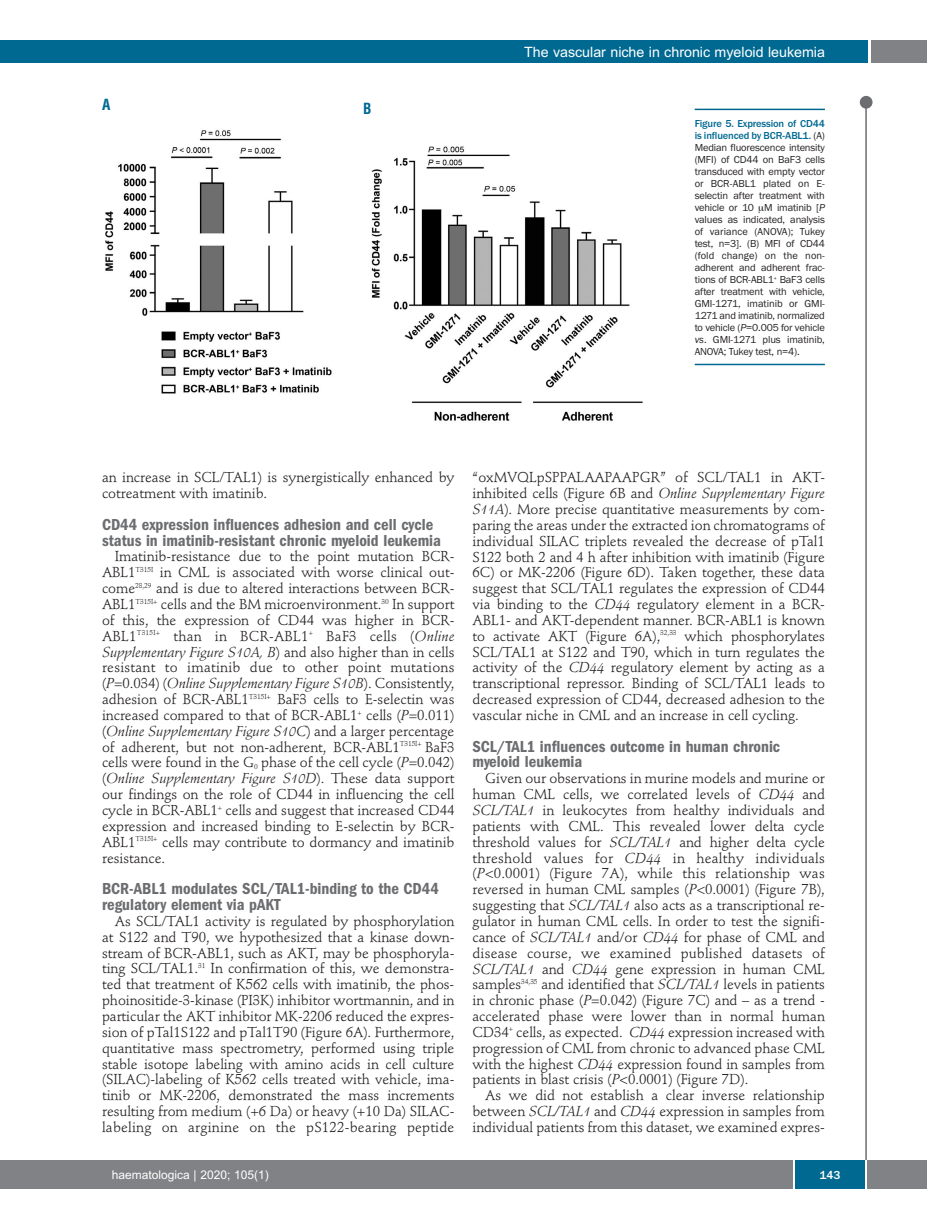
<style>
.page{position:relative;width:927px;height:1225px;background:#fff}
.page>*{position:absolute;margin:0;border:0;box-sizing:border-box;transform-origin:0 0}
.t1{font:600 condensed 16.5px/15.9px "Franklin Gothic";color:#6c6d70}
.t2{font:700 condensed 15px "Helvetica";color:#006991}
.t3{font:14.25px/15.9px "Stempel Schneidler";letter-spacing:-.005em;color:#231f20;text-align:justify}
.t4{font:14.25px "Arial";color:#fff}
.t5{font:12px "Arial";color:#fff}
.t6{font:500 12px "Franklin Gothic";color:#fff}
.t7{font:10.5px/12px "Franklin Gothic";letter-spacing:-.015em;color:#231f20;text-align:justify}
.s1{font-weight:500;color:#006991}
.s2{font-style:italic}
</style>
<div class="page">
<div style="left:860px;top:96px;width:12px;height:13px;background:#6c6d70;border-radius:50%"></div>
<hr style="left:865px;top:98px;width:2px;height:1062px;background:#6c6d70">
<div style="left:871px;top:40px;width:56px;height:22px;background:#808285"></div>
<div style="left:18px;top:40px;width:849px;height:22px;background:#006991"></div>
<div style="left:17px;top:1160px;width:910px;height:28px;background:#808285"></div>
<div style="left:795px;top:1160px;width:70px;height:28px;background:#006991"></div>
<hr style="left:793px;top:1160px;width:2px;height:28px;background:#fff">
<hr style="left:865px;top:1160px;width:2px;height:28px;background:#fff">
<div style="left:0;top:40px;width:19px;height:22px;background:#006991"></div>
<div style="left:0;top:1160px;width:18px;height:28px;background:#808285"></div>
<img style="left:105px;top:130px;width:538px;height:291px">
<hr style="left:695px;top:109px;width:130px;height:1px;background:#006991">
<hr style="left:695px;top:364px;width:130px;height:1px;background:#006991">
<p class="t2" style="left:102px;top:96px;width:10px">A</p>
<p class="t2" style="left:363px;top:100px;width:10px">B</p>
<p class="t4" style="left:524px;top:44px;width:302px">The vascular niche in chronic myeloid leukemia</p>
<p class="t7" style="left:695px;top:117px;width:132px"><span class="s1">Figure 5. Expression of CD44 is influenced by BCR-ABL1.</span> (A)<br>Median fluorescence intensity (MFI) of CD44 on BaF3 cells transduced with empty vector or BCR-ABL1 plated on E&shy;selectin after treatment with vehicle or 10 M imatinib [<span class="s2">P </span>values as indicated, analysis of variance (ANOVA); Tukey test, n=3]. (B) MFI of CD44 (fold change) on the non&shy;adherent and adherent frac&shy;tions of BCR-ABL1<sup>+</sup> BaF3 cells after treatment with vehicle, GMI-1271, imatinib or GMI-1271 and imatinib, normalized to vehicle (<span class="s2">P</span>=0.005 for vehicle <span class="s2">vs</span>. GMI-1271 plus imatinib, ANOVA; Tukey test, n=4).</p>
<p class="t3" style="left:102px;top:471px;width:354px">an increase in SCL/TAL1) is synergistically enhanced by cotreatment with imatinib.</p>
<p class="t1" style="left:102px;top:517px;width:340px">CD44 expression influences adhesion and cell cycle status in imatinib-resistant chronic myeloid leukemia</p>
<p class="t3" style="left:102px;top:550px;width:354px;text-indent:13px">Imatinib-resistance due to the point mutation BCR-ABL1<sup>T315I</sup> in CML is associated with worse clinical out&shy;come<sup>28,29</sup> and is due to altered interactions between BCR-ABL1<sup>T315I+</sup> cells and the BM microenvironment.<sup>30</sup> In support of this, the expression of CD44 was higher in BCR-ABL1<sup>T315I+</sup> than in BCR-ABL1<sup>+</sup> BaF3 cells (<span class="s2">Online Supplementary Figure S10A, B</span>) and also higher than in cells resistant to imatinib due to other point mutations (<span class="s2">P</span>=0.034) (<span class="s2">Online Supplementary Figure S10B</span>). Consistently, adhesion of BCR-ABL1<sup>T315I+</sup> BaF3 cells to E-selectin was increased compared to that of BCR-ABL1<sup>+</sup> cells (<span class="s2">P</span>=0.011) (<span class="s2">Online Supplementary Figure S10C</span>) and a larger percentage of adherent, but not non-adherent, BCR-ABL1<sup>T315I+</sup> BaF3 cells were found in the G<sub>0</sub> phase of the cell cycle (<span class="s2">P</span>=0.042) (<span class="s2">Online Supplementary Figure S10D</span>). These data support our findings on the role of CD44 in influencing the cell cycle in BCR-ABL1<sup>+</sup> cells and suggest that increased CD44 expression and increased binding to E-selectin by BCR-ABL1<sup>T315I+</sup> cells may contribute to dormancy and imatinib resistance.</p>
<p class="t1" style="left:102px;top:882px;width:338px">BCR-ABL1 modulates SCL/TAL1-binding to the CD44 regulatory element via pAKT</p>
<p class="t3" style="left:102px;top:914px;width:354px;text-indent:13px">As SCL/TAL1 activity is regulated by phosphorylation at S122 and T90, we hypothesized that a kinase down&shy;stream of BCR-ABL1, such as AKT, may be phosphoryla - ting SCL/TAL1.<sup>31</sup> In confirmation of this, we demonstra - ted that treatment of K562 cells with imatinib, the phos&shy;phoinositide-3-kinase (PI3K) inhibitor wortmannin, and in particular the AKT inhibitor MK-2206 reduced the expres&shy;sion of pTal1S122 and pTal1T90 (Figure 6A). Furthermore, quantitative mass spectrometry, performed using triple stable isotope labeling with amino acids in cell culture (SILAC)-labeling of K562 cells treated with vehicle, ima&shy;tinib or MK-2206, demonstrated the mass increments resulting from medium (+6 Da) or heavy (+10 Da) SILAC&shy;labeling on arginine on the pS122-bearing peptide</p>
<p class="t3" style="left:472px;top:471px;width:354px">“oxMVQLpSPPALAAPAAPGR” of SCL/TAL1 in AKT&shy;inhibited cells (Figure 6B and <span class="s2">Online Supplementary Figure S11A</span>). More precise quantitative measurements by com&shy;paring the areas under the extracted ion chromatograms of individual SILAC triplets revealed the decrease of pTal1<br>S122 both 2 and 4 h after inhibition with imatinib (Figure 6C) or MK-2206 (Figure 6D). Taken together, these data suggest that SCL/TAL1 regulates the expression of CD44 via binding to the <span class="s2">CD44</span> regulatory element in a BCR-ABL1- and AKT-dependent manner. BCR-ABL1 is known to activate AKT (Figure 6A),<sup>32,33</sup> which phosphorylates SCL/TAL1 at S122 and T90, which in turn regulates the activity of the <span class="s2">CD44</span> regulatory element by acting as a transcriptional repressor. Binding of SCL/TAL1 leads to decreased expression of CD44, decreased adhesion to the vascular niche in CML and an increase in cell cycling.</p>
<p class="t1" style="left:472px;top:739px;width:309px">SCL/TAL1 influences outcome in human chronic myeloid leukemia</p>
<p class="t3" style="left:472px;top:772px;width:354px;text-indent:13px">Given our observations in murine models and murine or human CML cells, we correlated levels of <span class="s2">CD44</span> and <span class="s2">SCL/TAL1</span> in leukocytes from healthy individuals and patients with CML. This revealed lower delta cycle threshold values for <span class="s2">SCL/TAL1</span> and higher delta cycle threshold values for <span class="s2">CD44</span> in healthy individuals (<span class="s2">P</span>&lt;0.0001) (Figure 7A), while this relationship was reversed in human CML samples (<span class="s2">P</span>&lt;0.0001) (Figure 7B), suggesting that <span class="s2">SCL/TAL1</span> also acts as a transcriptional re - gulator in human CML cells. In order to test the signifi&shy;cance of <span class="s2">SCL/TAL1</span> and/or <span class="s2">CD44</span> for phase of CML and disease course, we examined published datasets of <span class="s2">SCL/TAL1</span> and <span class="s2">CD44</span> gene expression in human CML samples<sup>34,35</sup> and identified that <span class="s2">SCL/TAL1</span> levels in patients in chronic phase (<span class="s2">P</span>=0.042) (Figure 7C) and – as a trend - accelerated phase were lower than in normal human CD34<sup>+</sup> cells, as expected. <span class="s2">CD44</span> expression increased with progression of CML from chronic to advanced phase CML with the highest <span class="s2">CD44</span> expression found in samples from patients in blast crisis (<span class="s2">P</span>&lt;0.0001) (Figure 7D).</p>
<p class="t3" style="left:472px;top:1088px;width:354px;text-indent:13px">As we did not establish a clear inverse relationship between <span class="s2">SCL/TAL1</span> and <span class="s2">CD44</span> expression in samples from individual patients from this dataset, we examined expres-</p>
<p class="t5" style="left:112px;top:1167px;width:158px">haematologica | 2020; 105(1)</p>
<p class="t6" style="left:819px;top:1167px;width:23px">143</p>
</div>
